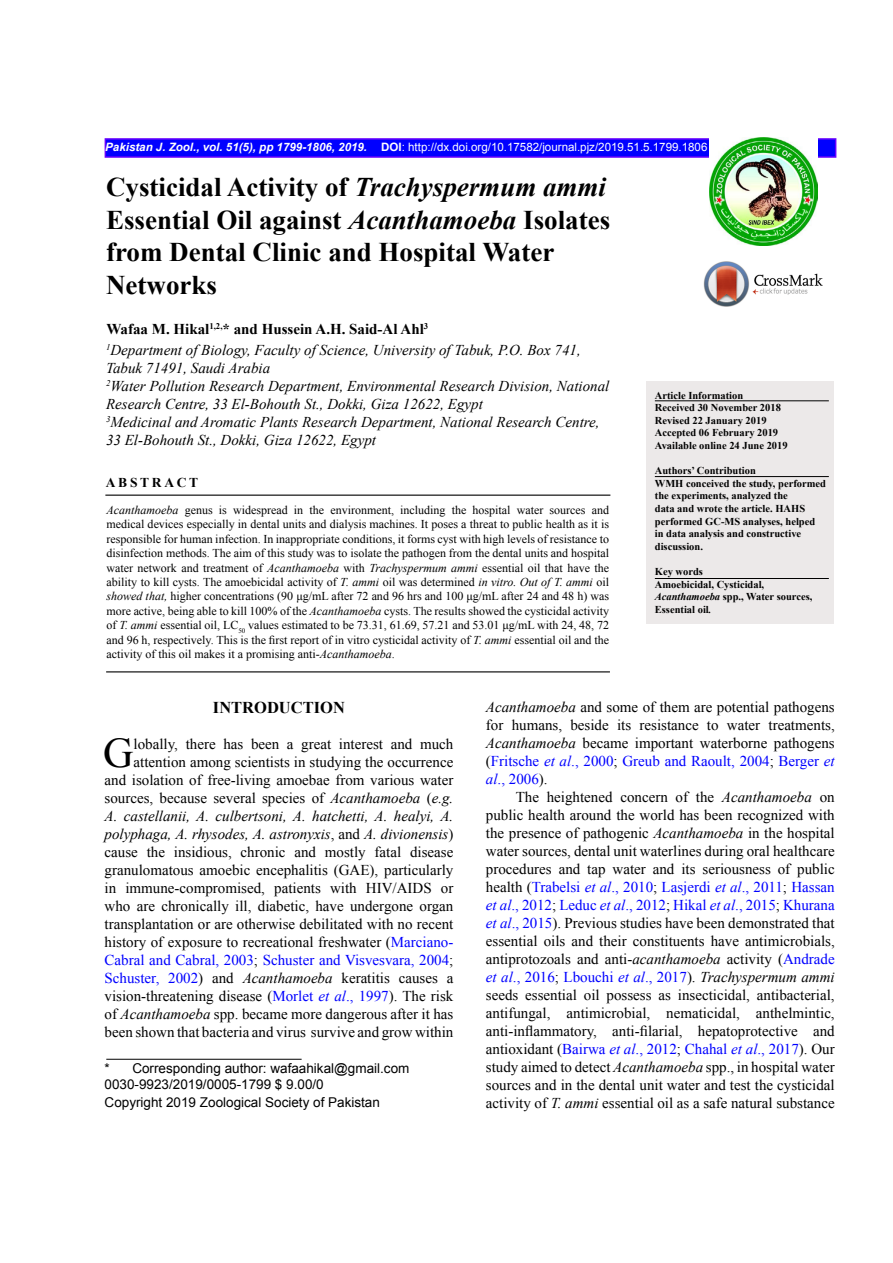
<style>
.page{position:relative;width:893px;height:1263px;background:#fff}
.page>*{position:absolute;margin:0;border:0;box-sizing:border-box;transform-origin:0 0}
.t1{font:42.15px "Times New Roman";color:#000}
.t2{font:700 27px/32.4px "Times New Roman";color:#000}
.t3{font:700 16.5px "Times New Roman";color:#000}
.t4{font:15px/18px "Times New Roman";color:#000;text-align:justify}
.t5{font:italic 15px/18px "Times New Roman";color:#000}
.t6{font:13.5px/16.2px "Arial";color:#000}
.t7{font:700 13.5px "Times New Roman";letter-spacing:.2em;color:#000}
.t8{font:12px/14.4px "Times New Roman";color:#000;text-align:justify}
.t9{font:11.55px "Arial";color:#fff}
.t10{font:700 10.5px/12.6px "Times New Roman";color:#000}
.s1{font-weight:700;font-style:italic}
.s2{font-weight:700}
.s3{font-style:italic}
.s4{font-weight:700;font-style:normal}
.s5{color:#00f}
.s6{font-style:italic;color:#00f}
</style>
<div class="page">
<img style="left:703px;top:261px;width:120px;height:45px">
<div style="left:105px;top:138px;width:731px;height:20px;background:#00f;border:2px solid #60f"></div>
<img style="left:709px;top:138px;width:108px;height:108px">
<div style="left:646px;top:382px;width:187px;height:242px;background:#ece9e9"></div>
<hr style="left:655px;top:476px;width:174px;height:1px;background:#000">
<hr style="left:105px;top:495px;width:505px;height:1px;background:#000">
<hr style="left:106px;top:671px;width:504px;height:1px;background:#000">
<hr style="left:655px;top:400px;width:174px;height:1px;background:#000">
<hr style="left:106px;top:1059px;width:196px;height:1px;background:#000">
<hr style="left:655px;top:578px;width:174px;height:1px;background:#000">
<p class="t9" style="left:105px;top:140px;width:604px"><span class="s1">Pakistan J. Zool., vol. 51(5), pp 1799-1806, 2019.</span> <span class="s2">DOI</span>: http://dx.doi.org/10.17582/journal.pjz/2019.51.5.1799.1806</p>
<h2 class="t2" style="left:106px;top:171px;width:506px">Cysticidal Activity of <span class="s3">Trachyspermum ammi </span>Essential Oil against <span class="s3">Acanthamoeba</span> Isolates from Dental Clinic and Hospital Water Networks</h2>
<p class="t5" style="left:106px;top:318px;width:476px;line-height:21.1px"><span class="s4">Wafaa M. Hikal</span><sup>1,2,</sup><span class="s4">* and Hussein A.H. Said-Al Ahl</span><sup>3<br></sup><sup>1</sup>Department of Biology, Faculty of Science, University of Tabuk, P.O. Box 741,</p>
<p class="t5" style="left:106px;top:359px;width:505px">Tabuk 71491, Saudi Arabia<br><sup>2</sup>Water Pollution Research Department, Environmental Research Division, National Research Centre, 33 El-Bohouth St., Dokki, Giza 12622, Egypt<br><sup>3</sup>Medicinal and Aromatic Plants Research Department, National Research Centre, 33 El-Bohouth St., Dokki, Giza 12622, Egypt</p>
<p class="t7" style="left:106px;top:473px;width:94px">ABSTRACT</p>
<p class="t8" style="left:107px;top:502px;width:504px"><span class="s3">Acanthamoeba</span> genus is widespread in the environment, including the hospital water sources and medical devices especially in dental units and dialysis machines. It poses a threat to public health as it is responsible for human infection. In inappropriate conditions, it forms cyst with high levels of resistance to disinfection methods. The aim of this study was to isolate the pathogen from the dental units and hospital water network and treatment of <span class="s3">Acanthamoeba</span> with <span class="s3">Trachyspermum ammi</span> essential oil that have the ability to kill cysts. The amoebicidal activity of <span class="s3">T. ammi</span> oil was determined <span class="s3">in vitro. Out of T. ammi</span> oil <span class="s3">showed that,</span> higher concentrations (90 μg/mL after 72 and 96 hrs and 100 μg/mL after 24 and 48 h) was more active, being able to kill 100% of the <span class="s3">Acanthamoeba</span> cysts. The results showed the cysticidal activity of <span class="s3">T. ammi</span> essential oil, LC<sub>50</sub> values estimated to be 73.31, 61.69, 57.21 and 53.01 μg/mL with 24, 48, 72 and 96 h, respectively. This is the first report of in vitro cysticidal activity of <span class="s3">T. ammi</span> essential oil and the activity of this oil makes it a promising anti-<span class="s3">Acanthamoeba</span>.</p>
<p class="t10" style="left:655px;top:388px;width:134px">Article Information<br>Received 30 November 2018<br>Revised 22 January 2019<br>Accepted 06 February 2019<br>Available online 24 June 2019</p>
<p class="t10" style="left:655px;top:464px;width:173px">Authors’ Contribution<br>WMH conceived the study, performed the experiments, analyzed the<br>data and wrote the article. HAHS performed GC-MS analyses, helped in data analysis and constructive discussion.</p>
<p class="t10" style="left:655px;top:565px;width:159px">Key words<br>Amoebicidal, Cysticidal,<br><span class="s3">Acanthamoeba</span> spp., Water sources,<br>Essential oil<span class="s3">.</span></p>
<p class="t3" style="left:213px;top:696px;width:133px">INTRODUCTION</p>
<h1 class="t1" style="left:103px;top:724px;width:32px">G</h1>
<p class="t4" style="left:105px;top:734px;width:350px;text-align:right">lobally, there has been a great interest and much attention among scientists in studying the occurrence<br>and isolation of free-living amoebae from various water sources, because several species of <span class="s3">Acanthamoeba</span> (<span class="s3">e.g.<br>A. castellanii, A. culbertsoni, A. hatchetti, A. healyi, A. polyphaga, A. rhysodes, A. astronyxis</span>, and <span class="s3">A. divionensis</span>) cause the insidious, chronic and mostly fatal disease granulomatous amoebic encephalitis (GAE), particularly in immune-compromised, patients with HIV/AIDS or who are chronically ill, diabetic, have undergone organ transplantation or are otherwise debilitated with no recent history of exposure to recreational freshwater (<span class="s5">Marciano-Cabral and Cabral, 2003</span>; <span class="s5">Schuster and Visvesvara, 2004</span>; <span class="s5">Schuster, 2002</span>) and <span class="s3">Acanthamoeba</span> keratitis causes a vision-threatening disease (<span class="s5">Morlet</span> <span class="s6">et al</span><span class="s5">., 1997</span>). The risk of <span class="s3">Acanthamoeba</span> spp. became more dangerous after it has been shown that bacteria and virus survive and grow within</p>
<p class="t6" style="left:105px;top:1060px;width:306px">* Corresponding author: wafaahikal@gmail.com<br>0030-9923/2019/0005-1799 $ 9.00/0</p>
<p class="t6" style="left:105px;top:1094px;width:277px">Copyright 2019 Zoological Society of Pakistan</p>
<p class="t4" style="left:486px;top:698px;width:350px"><span class="s3">Acanthamoeba</span> and some of them are potential pathogens for humans, beside its resistance to water treatments, <span class="s3">Acanthamoeba</span> became important waterborne pathogens (<span class="s5">Fritsche</span> <span class="s6">et al</span><span class="s5">., 2000</span>; <span class="s5">Greub and Raoult, 2004</span>; <span class="s5">Berger</span> <span class="s6">et al</span><span class="s5">., 2006</span>).</p>
<p class="t4" style="left:486px;top:788px;width:350px;text-indent:30px">The heightened concern of the <span class="s3">Acanthamoeba</span> on public health around the world has been recognized with the presence of pathogenic <span class="s3">Acanthamoeba</span> in the hospital water sources, dental unit waterlines during oral healthcare procedures and tap water and its seriousness of public health (<span class="s5">Trabelsi</span> <span class="s6">et al</span><span class="s5">., 2010</span>; <span class="s5">Lasjerdi</span> <span class="s6">et al</span><span class="s5">., 2011</span>; <span class="s5">Hassan </span><span class="s6">et al</span><span class="s5">., 2012</span>; <span class="s5">Leduc</span> <span class="s6">et al</span><span class="s5">., 2012</span>; <span class="s5">Hikal</span> <span class="s6">et al</span><span class="s5">., 2015</span>; <span class="s5">Khurana </span><span class="s6">et al</span><span class="s5">., 2015</span>). Previous studies have been demonstrated that essential oils and their constituents have antimicrobials, antiprotozoals and anti-<span class="s3">acanthamoeba</span> activity (<span class="s5">Andrade </span><span class="s6">et al</span><span class="s5">., 2016</span>; <span class="s5">Lbouchi</span> <span class="s6">et al</span><span class="s5">., 2017</span>). <span class="s3">Trachyspermum ammi </span>seeds essential oil possess as insecticidal, antibacterial, antifungal, antimicrobial, nematicidal, anthelmintic, anti-inflammatory, anti-filarial, hepatoprotective and antioxidant (<span class="s5">Bairwa</span> <span class="s6">et al</span><span class="s5">., 2012</span>; <span class="s5">Chahal</span> <span class="s6">et al</span><span class="s5">., 2017</span>). Our study aimed to detect <span class="s3">Acanthamoeba</span> spp., in hospital water sources and in the dental unit water and test the cysticidal activity of <span class="s3">T. ammi</span> essential oil as a safe natural substance</p>
</div>
